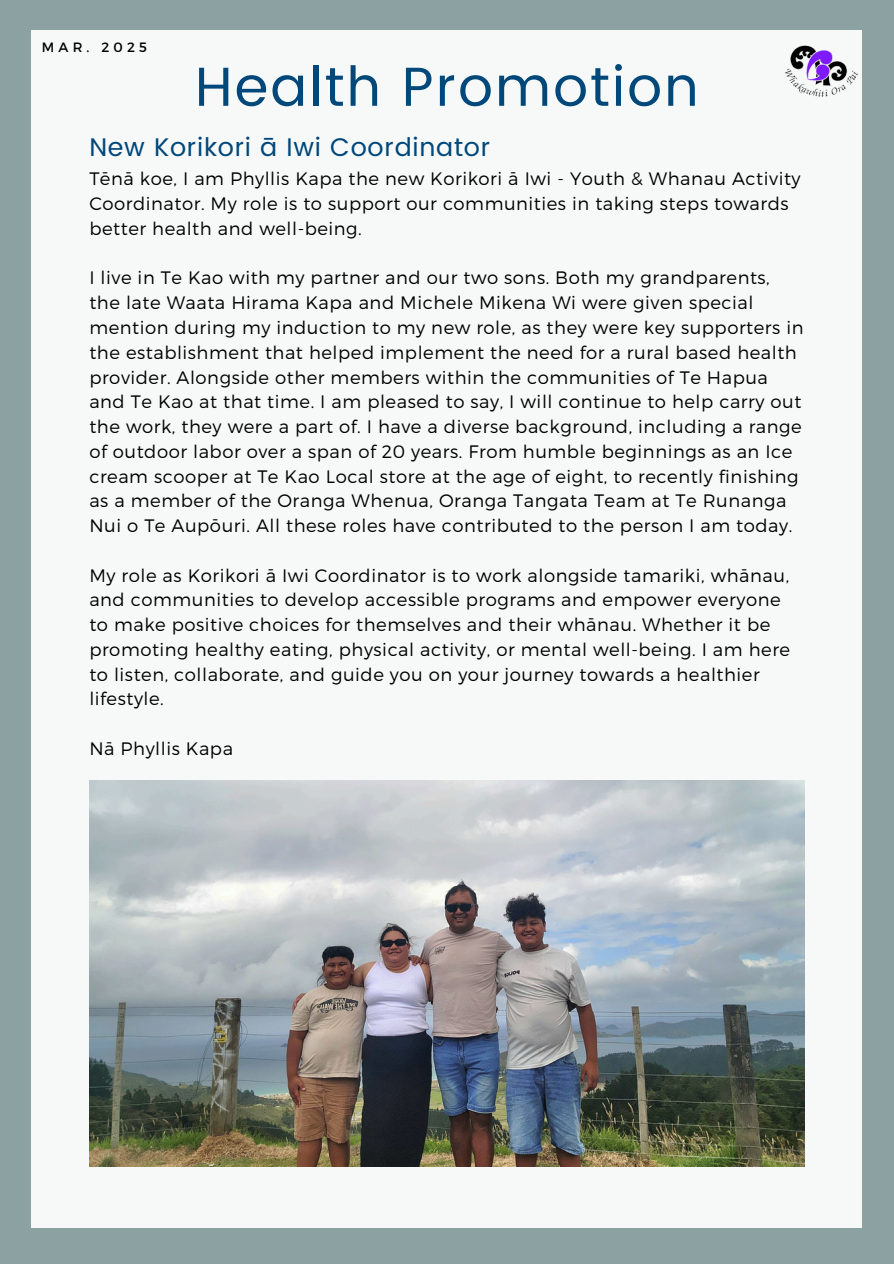
<style>
.page{position:relative;width:894px;height:1264px;background:#fff}
.page>*{position:absolute;margin:0;border:0;box-sizing:border-box;transform-origin:0 0}
.t1{font:54.9px "Poppins";letter-spacing:.04em;color:#00477a}
.t2{font:25.5px "Poppins";letter-spacing:.03em;color:#00477a}
.t3{font:300 18px/24.8px "Montserrat";letter-spacing:.03em;color:#000}
.t4{font:13.5px "Montserrat";letter-spacing:.31em;color:#000}
</style>
<div class="page">
<div style="left:0;top:0;width:893px;height:1263px;background:#8ba1a2"></div>
<div style="left:31px;top:30px;width:830px;height:1197px;background:#f7f9f9"></div>
<img style="left:89px;top:780px;width:715px;height:386px">
<img style="left:785px;top:30px;width:77px;height:81px">
<h2 class="t4" style="left:42px;top:38px;width:107px">MAR. 2025</h2>
<h2 class="t1" style="left:195px;top:55px;width:505px">Health Promotion</h2>
<p class="t2" style="left:89px;top:132px;width:402px">New Korikori ā Iwi Coordinator</p>
<p class="t3" style="left:89px;top:166px;width:712px">Tēnā koe, I am Phyllis Kapa the new Korikori ā Iwi - Youth &amp; Whanau Activity<br>Coordinator. My role is to support our communities in taking steps towards better health and well-being.</p>
<p class="t3" style="left:89px;top:265px;width:715px">I live in Te Kao with my partner and our two sons. Both my grandparents, the late Waata Hirama Kapa and Michele Mikena Wi were given special mention during my induction to my new role, as they were key supporters in the establishment that helped implement the need for a rural based health provider. Alongside other members within the communities of Te Hapua and Te Kao at that time. I am pleased to say, I will continue to help carry out the work, they were a part of. I have a diverse background, including a range of outdoor labor over a span of 20 years. From humble beginnings as an Ice cream scooper at Te Kao Local store at the age of eight, to recently finishing as a member of the Oranga Whenua, Oranga Tangata Team at Te Runanga Nui o Te Aupōuri. All these roles have contributed to the person I am today.</p>
<p class="t3" style="left:89px;top:562px;width:702px">My role as Korikori ā Iwi Coordinator is to work alongside tamariki, whānau, and communities to develop accessible programs and empower everyone to make positive choices for themselves and their whānau. Whether it be promoting healthy eating, physical activity, or mental well-being. I am here to listen, collaborate, and guide you on your journey towards a healthier lifestyle.</p>
<h1 class="t3" style="left:89px;top:735px;width:145px">Nā Phyllis Kapa</h1>
</div>
